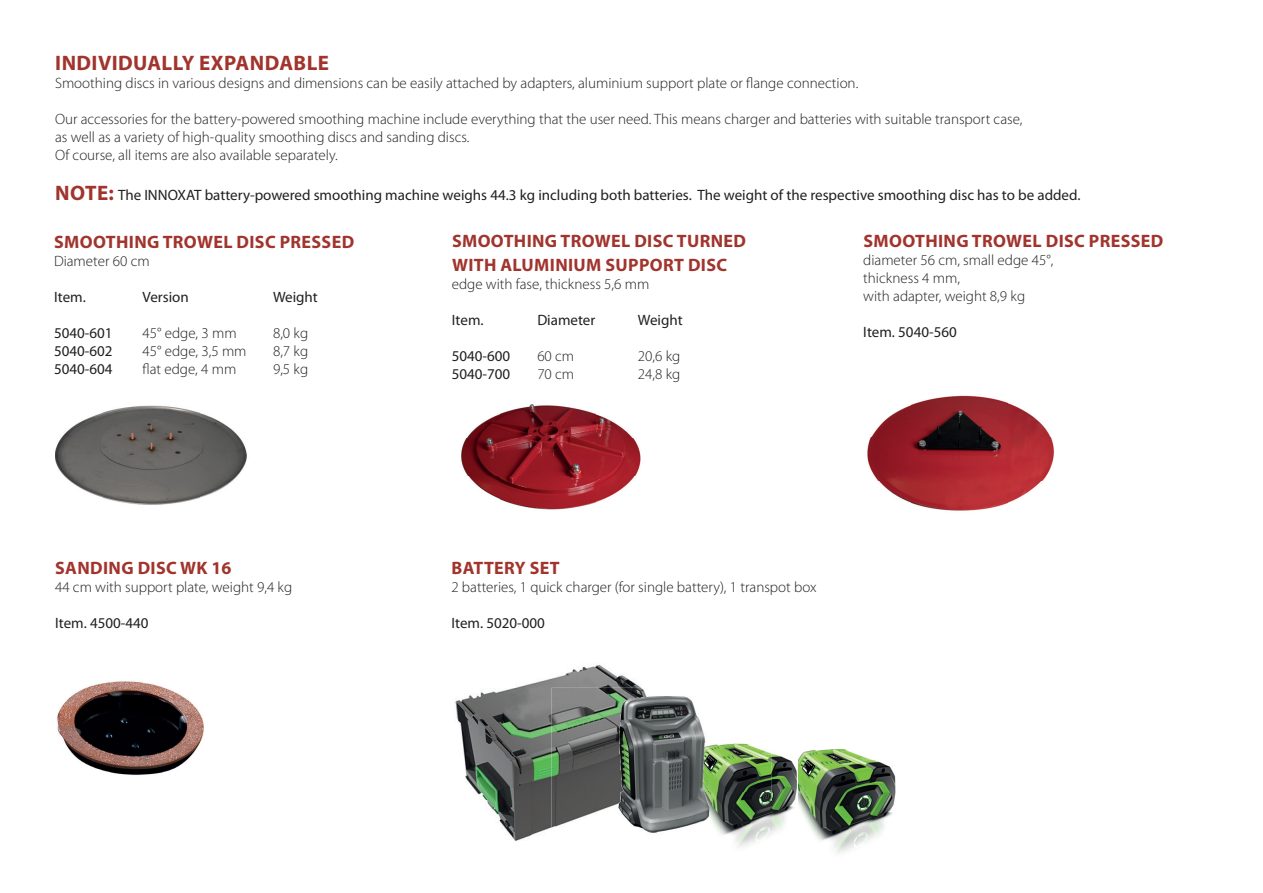
<style>
.page{position:relative;width:1263px;height:893px;background:#fff}
.page>*{position:absolute;margin:0;border:0;box-sizing:border-box;transform-origin:0 0}
.t1{font:700 21px "Myriad Pro";letter-spacing:.02em;color:#a1342d}
.t2{font:700 18px/23.4px "Myriad Pro";letter-spacing:.02em;color:#a1342d}
.t3{font:300 15px/18px "Myriad Pro";color:#231f20}
.t4{font:15px "Myriad Pro";color:#231f20}
.s1{font-weight:700;font-size:21px;color:#a1342d}
</style>
<div class="page">
<img style="left:55px;top:405px;width:192px;height:100px">
<img style="left:461px;top:404px;width:180px;height:106px">
<img style="left:867px;top:395px;width:187px;height:116px">
<img style="left:798px;top:749px;width:98px;height:104px">
<img style="left:455px;top:664px;width:186px;height:177px">
<img style="left:735px;top:753px;width:63px;height:94px">
<img style="left:551px;top:688px;width:195px;height:153px">
<img style="left:695px;top:744px;width:76px;height:97px">
<img style="left:57px;top:681px;width:147px;height:94px">
<h1 class="t1" style="left:55px;top:49px;width:275px">INDIVIDUALLY EXPANDABLE</h1>
<p class="t3" style="left:55px;top:74px;width:805px">Smoothing discs in various designs and dimensions can be easily attached by adapters, aluminium support plate or flange connection.</p>
<p class="t3" style="left:55px;top:110px;width:969px">Our accessories for the battery-powered smoothing machine include everything that the user need. This means charger and batteries with suitable transport case, as well as a variety of high-quality smoothing discs and sanding discs.<br>Of course, all items are also available separately.</p>
<p class="t4" style="left:55px;top:186px;width:1027px"><span class="s1">NOTE:</span> The INNOXAT battery-powered smoothing machine weighs 44.3 kg including both batteries. The weight of the respective smoothing disc has to be added.</p>
<p class="t2" style="left:54px;top:230px;width:302px">SMOOTHING TROWEL DISC PRESSED</p>
<p class="t3" style="left:54px;top:253px;width:97px">Diameter 60 cm</p>
<p class="t4" style="left:54px;top:289px;width:33px">Item.</p>
<p class="t4" style="left:142px;top:289px;width:48px">Version</p>
<p class="t4" style="left:273px;top:289px;width:46px">Weight</p>
<p class="t4" style="left:54px;top:325px;width:60px">5040-601</p>
<p class="t3" style="left:142px;top:325px;width:96px">45° edge, 3 mm</p>
<p class="t3" style="left:273px;top:325px;width:37px">8,0 kg</p>
<p class="t4" style="left:54px;top:343px;width:60px">5040-602</p>
<p class="t3" style="left:142px;top:343px;width:106px">45° edge, 3,5 mm</p>
<p class="t3" style="left:273px;top:343px;width:37px">8,7 kg</p>
<p class="t4" style="left:54px;top:361px;width:60px">5040-604</p>
<p class="t3" style="left:142px;top:361px;width:95px">flat edge, 4 mm</p>
<p class="t3" style="left:273px;top:361px;width:37px">9,5 kg</p>
<p class="t2" style="left:55px;top:555px;width:178px">SANDING DISC WK 16</p>
<p class="t3" style="left:55px;top:578px;width:239px">44 cm with support plate, weight 9,4 kg</p>
<p class="t4" style="left:55px;top:614px;width:95px">Item. 4500-440</p>
<p class="t2" style="left:452px;top:229px;width:295px">SMOOTHING TROWEL DISC TURNED<br>WITH ALUMINIUM SUPPORT DISC</p>
<p class="t3" style="left:452px;top:275px;width:199px">edge with fase, thickness 5,6 mm</p>
<p class="t4" style="left:452px;top:311px;width:33px">Item.</p>
<p class="t4" style="left:537px;top:311px;width:60px">Diameter</p>
<p class="t4" style="left:638px;top:311px;width:46px">Weight</p>
<p class="t4" style="left:452px;top:347px;width:60px">5040-600</p>
<p class="t3" style="left:537px;top:347px;width:38px">60 cm</p>
<p class="t3" style="left:638px;top:347px;width:44px">20,6 kg</p>
<p class="t4" style="left:452px;top:365px;width:60px">5040-700</p>
<p class="t3" style="left:537px;top:365px;width:38px">70 cm</p>
<p class="t3" style="left:638px;top:365px;width:44px">24,8 kg</p>
<p class="t2" style="left:863px;top:229px;width:302px">SMOOTHING TROWEL DISC PRESSED</p>
<p class="t3" style="left:863px;top:251px;width:192px">diameter 56 cm, small edge 45°, thickness 4 mm,<br>with adapter, weight 8,9 kg</p>
<p class="t4" style="left:863px;top:324px;width:95px">Item. 5040-560</p>
<p class="t2" style="left:451px;top:555px;width:110px">BATTERY SET</p>
<p class="t3" style="left:451px;top:578px;width:367px">2 batteries, 1 quick charger (for single battery), 1 transpot box</p>
<p class="t4" style="left:451px;top:614px;width:95px">Item. 5020-000</p>
</div>
